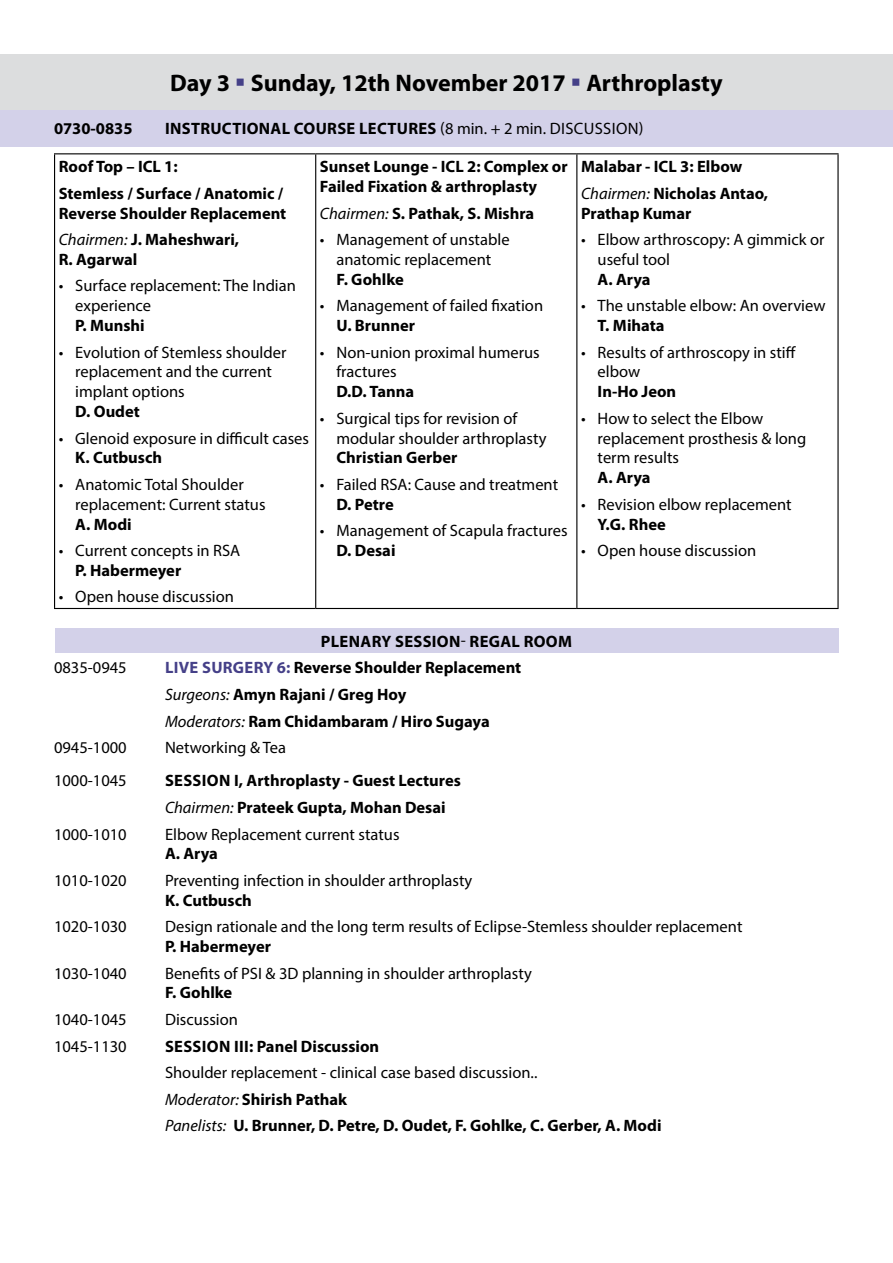
<style>
.page{position:relative;width:893px;height:1263px;background:#fff}
.page>*{position:absolute;margin:0;border:0;box-sizing:border-box;transform-origin:0 0}
.t1{font:700 24px "Myriad Pro";color:#000}
.t2{font:16.5px/19.8px "Myriad Pro";color:#000}
.t3{font:700 16.5px/26.5px "Myriad Pro";color:#000}
.t4{font:16.5px "Myriad Pro";letter-spacing:.02em;color:#000}
.t5{font:700 16.5px "Myriad Pro";letter-spacing:.02em;color:#000}
.s1{color:#454088}
.s2{font-weight:700}
.s3{font-weight:400;font-style:italic}
.s4{font-weight:400}
</style>
<div class="page">
<div style="left:0;top:54px;width:893px;height:56px;background:#dcddde"></div>
<div style="left:0;top:110px;width:893px;height:37px;background:#d3d1e9"></div>
<hr style="left:54px;top:153px;width:262px;height:1px;background:#000">
<hr style="left:54px;top:154px;width:1px;height:454px;background:#000">
<hr style="left:316px;top:153px;width:261px;height:1px;background:#000">
<hr style="left:315px;top:154px;width:1px;height:454px;background:#000">
<hr style="left:577px;top:153px;width:262px;height:1px;background:#000">
<hr style="left:576px;top:154px;width:1px;height:454px;background:#000">
<hr style="left:837px;top:154px;width:2px;height:454px;background:#000">
<hr style="left:54px;top:608px;width:262px;height:1px;background:#000">
<hr style="left:316px;top:608px;width:261px;height:1px;background:#000">
<hr style="left:577px;top:608px;width:262px;height:1px;background:#000">
<div style="left:55px;top:628px;width:783px;height:25px;background:#d3d1e9"></div>
<h1 class="t1" style="left:170px;top:68px;width:554px">Day 3 <span class="s1">▪</span> Sunday, 12th November 2017 <span class="s1">▪</span> Arthroplasty</h1>
<p class="t3" style="left:54px;top:114px;width:80px">0730-0835</p>
<p class="t5" style="left:165px;top:117px;width:105px">Instructional</p>
<p class="t4" style="left:294px;top:118px;width:351px"><span class="s2">Course Lectures</span> (8 min. + 2 min. discussion)</p>
<p class="t3" style="left:59px;top:153px;width:226px">Roof Top – ICL 1:<br>Stemless / Surface / Anatomic /</p>
<p class="t3" style="left:59px;top:199px;width:229px">Reverse Shoulder Replacement<br><span class="s3">Chairmen:</span> J. Maheshwari,</p>
<p class="t3" style="left:59px;top:246px;width:80px">R. Agarwal</p>
<p class="t2" style="left:75px;top:276px;width:222px;text-indent:-16px">• Surface replacement: The Indian experience</p>
<p class="t3" style="left:75px;top:312px;width:71px">P. Munshi</p>
<p class="t2" style="left:75px;top:342px;width:213px;text-indent:-16px">• Evolution of Stemless shoulder replacement and the current implant options</p>
<p class="t3" style="left:75px;top:398px;width:66px">D. Oudet</p>
<p class="t2" style="left:59px;top:428px;width:252px">• Glenoid exposure in difficult cases</p>
<p class="t3" style="left:75px;top:444px;width:88px">K. Cutbusch</p>
<p class="t2" style="left:75px;top:474px;width:192px;text-indent:-16px">• Anatomic Total Shoulder replacement: Current status</p>
<p class="t3" style="left:75px;top:510px;width:58px">A. Modi</p>
<p class="t2" style="left:59px;top:540px;width:183px">• Current concepts in RSA</p>
<p class="t3" style="left:75px;top:556px;width:107px">P. Habermeyer</p>
<p class="t2" style="left:59px;top:587px;width:177px">• Open house discussion</p>
<p class="t3" style="left:581px;top:153px;width:188px">Malabar - ICL 3: Elbow<br><span class="s3">Chairmen:</span> Nicholas Antao,</p>
<p class="t3" style="left:581px;top:199px;width:112px">Prathap Kumar</p>
<p class="t2" style="left:598px;top:229px;width:228px;text-indent:-16px">• Elbow arthroscopy: A gimmick or useful tool</p>
<p class="t3" style="left:598px;top:265px;width:54px">A. Arya</p>
<p class="t2" style="left:581px;top:296px;width:246px">• The unstable elbow: An overview</p>
<p class="t3" style="left:598px;top:312px;width:68px">T. Mihata</p>
<p class="t2" style="left:598px;top:342px;width:200px;text-indent:-16px">• Results of arthroscopy in stiff elbow</p>
<p class="t3" style="left:598px;top:378px;width:80px">In-Ho Jeon</p>
<p class="t2" style="left:598px;top:408px;width:210px;text-indent:-16px">• How to select the Elbow replacement prosthesis &amp; long term results</p>
<p class="t3" style="left:598px;top:464px;width:54px">A. Arya</p>
<p class="t2" style="left:581px;top:494px;width:212px">• Revision elbow replacement</p>
<p class="t3" style="left:598px;top:510px;width:70px">Y.G. Rhee</p>
<p class="t2" style="left:581px;top:540px;width:177px">• Open house discussion</p>
<p class="t3" style="left:320px;top:156px;width:249px;line-height:19.8px">Sunset Lounge - ICL 2: Complex or<br>Failed Fixation &amp; arthroplasty</p>
<p class="t3" style="left:320px;top:199px;width:216px"><span class="s3">Chairmen:</span> S. Pathak, S. Mishra</p>
<p class="t2" style="left:320px;top:229px;width:191px;text-align:center">• Management of unstable anatomic replacement</p>
<p class="t3" style="left:336px;top:265px;width:69px">F. Gohlke</p>
<p class="t2" style="left:320px;top:296px;width:225px">• Management of failed fixation</p>
<p class="t3" style="left:336px;top:312px;width:80px">U. Brunner</p>
<p class="t2" style="left:336px;top:342px;width:205px;text-indent:-16px">• Non-union proximal humerus fractures</p>
<p class="t3" style="left:336px;top:378px;width:79px">D.D. Tanna</p>
<p class="t2" style="left:336px;top:408px;width:211px;text-indent:-17px">• Surgical tips for revision of modular shoulder arthroplasty</p>
<p class="t3" style="left:336px;top:444px;width:122px">Christian Gerber</p>
<p class="t2" style="left:320px;top:474px;width:240px">• Failed RSA: Cause and treatment</p>
<p class="t3" style="left:336px;top:490px;width:59px">D. Petre</p>
<p class="t2" style="left:320px;top:521px;width:249px">• Management of Scapula fractures</p>
<p class="t3" style="left:336px;top:537px;width:61px">D. Desai</p>
<p class="t3" style="left:321px;top:627px;width:40px">Plenary</p>
<p class="t3" style="left:395px;top:627px;width:105px">Session<span class="s4">-</span> Regal</p>
<p class="t3" style="left:524px;top:627px;width:48px">Room</p>
<p class="t2" style="left:54px;top:658px;width:74px">0835-0945</p>
<p class="t3" style="left:165px;top:654px;width:358px"><span class="s1">Live Surg ery 6:</span> Reverse Shoulder Replacement<br><span class="s3">Surgeons:</span> Amyn Rajani / Greg Hoy<br><span class="s3">Moderators:</span> Ram Chidambaram / Hiro Sugaya</p>
<p class="t2" style="left:54px;top:737px;width:98px">0945-1000 N</p>
<p class="t2" style="left:176px;top:737px;width:112px">etworking &amp; Tea</p>
<p class="t2" style="left:54px;top:771px;width:74px">1000-1045</p>
<p class="t3" style="left:165px;top:767px;width:297px">Sessi on I, Arthroplasty - Guest Lectures<br><span class="s3">Chairmen:</span> Prateek Gupta, Mohan Desai</p>
<p class="t2" style="left:54px;top:824px;width:74px">1000-1010</p>
<p class="t2" style="left:165px;top:824px;width:236px">Elbow Replacement current status</p>
<p class="t3" style="left:165px;top:840px;width:54px">A. Arya</p>
<p class="t2" style="left:54px;top:870px;width:74px">1010-1020</p>
<p class="t2" style="left:165px;top:870px;width:309px">Preventing infection in shoulder arthroplasty</p>
<p class="t3" style="left:165px;top:886px;width:88px">K. Cutbusch</p>
<p class="t2" style="left:54px;top:916px;width:99px">1020-1030 D</p>
<p class="t2" style="left:176px;top:916px;width:568px">esign rationale and the long term results of Eclipse-Stemless shoulder replacement</p>
<p class="t3" style="left:165px;top:933px;width:107px">P. Habermeyer</p>
<p class="t2" style="left:54px;top:963px;width:74px">1030-1040</p>
<p class="t2" style="left:165px;top:963px;width:368px">Benefits of PSI &amp; 3D planning in shoulder arthroplasty</p>
<p class="t3" style="left:165px;top:979px;width:69px">F. Gohlke</p>
<p class="t2" style="left:54px;top:1009px;width:99px">1040-1045 D</p>
<p class="t2" style="left:176px;top:1009px;width:64px">iscussion</p>
<p class="t2" style="left:54px;top:1036px;width:74px">1045-1130</p>
<p class="t3" style="left:165px;top:1032px;width:216px">Session III: Panel Discussion</p>
<p class="t3" style="left:165px;top:1059px;width:498px"><span class="s4">Shoulder replacement - clinical case based discussion..<br></span><span class="s3">Moderator:</span> Shirish Pathak<br><span class="s3">Panelists:</span> U. Brunner, D. Petre, D. Oudet, F. Gohlke, C. Gerber, A. Modi</p>
</div>
